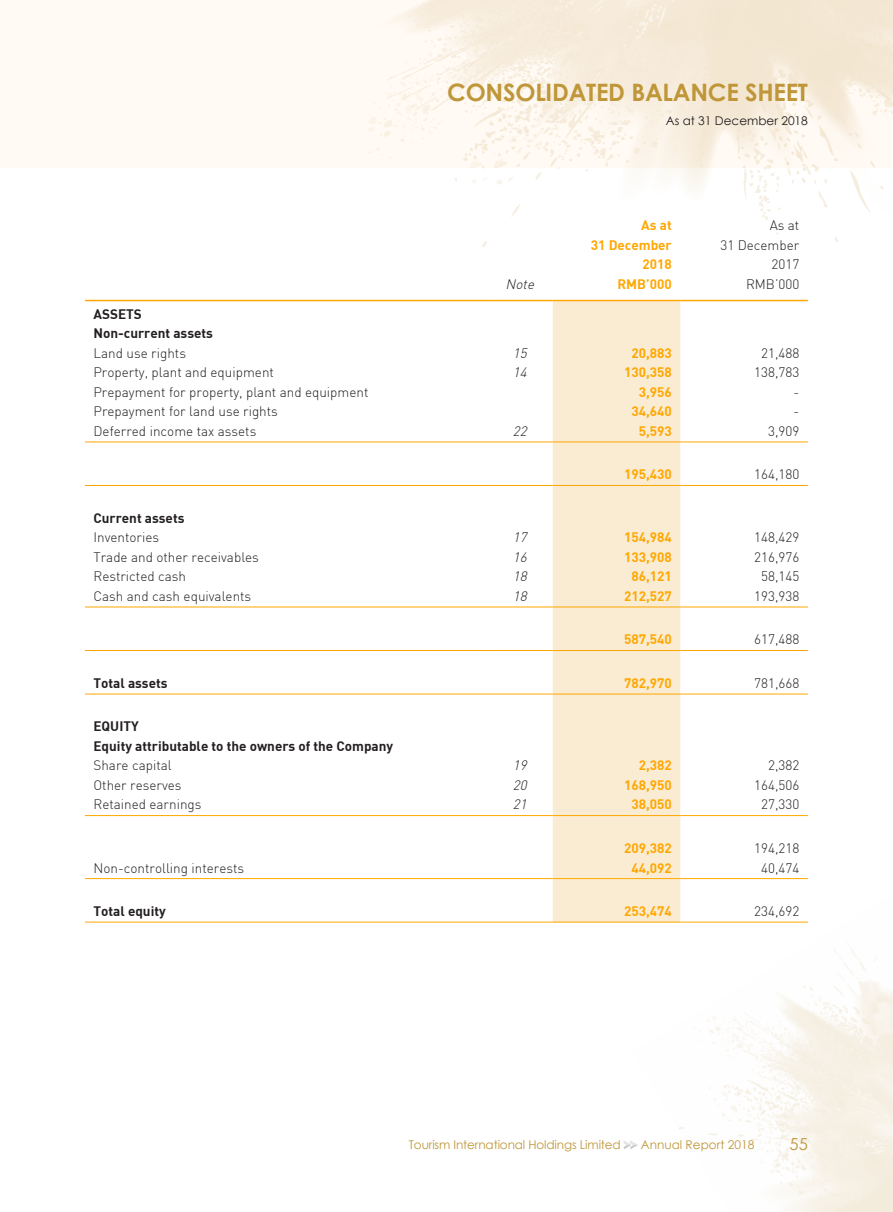
<style>
.page{position:relative;width:893px;height:1212px;background:#fff}
.page>*{position:absolute;margin:0;border:0;box-sizing:border-box;transform-origin:0 0}
.t1{font:700 24px "Century Gothic";letter-spacing:-.01em;color:#bf9638}
.t2{font:16.5px "Century Gothic";color:#bf9638}
.t3{font:13.5px "DIN Light";color:#231f20}
.t4{font:13.5px "DIN Bold";color:#ffa700}
.t5{font:13.5px/19.5px "DIN Bold";color:#231f20}
.t6{font:italic 13.5px "DIN Light";color:#231f20}
.t7{font:12px "Century Gothic";letter-spacing:-.01em;color:#bf9638}
.t8{font:12px "Century Gothic";color:#231f20}
</style>
<div class="page">
<div style="left:0;top:0;width:893px;height:168px;background:#fffaf4"></div>
<img style="left:678px;top:847px;width:215px;height:365px">
<img style="left:368px;top:0;width:525px;height:246px">
<svg style="left:624px;top:1141px;width:14px;height:8px"></svg>
<div style="left:553px;top:301px;width:127px;height:621px;background:#f9ecd3"></div>
<hr style="left:85px;top:300px;width:404px;height:1px;background:#ffa700">
<hr style="left:489px;top:300px;width:64px;height:1px;background:#ffa700">
<hr style="left:553px;top:300px;width:127px;height:1px;background:#ffa700">
<hr style="left:680px;top:300px;width:128px;height:1px;background:#ffa700">
<hr style="left:85px;top:442px;width:404px;height:1px;background:#ffa700">
<hr style="left:489px;top:442px;width:64px;height:1px;background:#ffa700">
<hr style="left:553px;top:442px;width:127px;height:1px;background:#ffa700">
<hr style="left:680px;top:442px;width:128px;height:1px;background:#ffa700">
<hr style="left:85px;top:485px;width:404px;height:1px;background:#ffa700">
<hr style="left:489px;top:485px;width:64px;height:1px;background:#ffa700">
<hr style="left:553px;top:485px;width:127px;height:1px;background:#ffa700">
<hr style="left:680px;top:485px;width:128px;height:1px;background:#ffa700">
<hr style="left:85px;top:607px;width:404px;height:1px;background:#ffa700">
<hr style="left:489px;top:607px;width:64px;height:1px;background:#ffa700">
<hr style="left:553px;top:607px;width:127px;height:1px;background:#ffa700">
<hr style="left:680px;top:607px;width:128px;height:1px;background:#ffa700">
<hr style="left:85px;top:650px;width:404px;height:1px;background:#ffa700">
<hr style="left:489px;top:650px;width:64px;height:1px;background:#ffa700">
<hr style="left:553px;top:650px;width:127px;height:1px;background:#ffa700">
<hr style="left:680px;top:650px;width:128px;height:1px;background:#ffa700">
<hr style="left:85px;top:694px;width:404px;height:1px;background:#ffa700">
<hr style="left:489px;top:694px;width:64px;height:1px;background:#ffa700">
<hr style="left:553px;top:694px;width:127px;height:1px;background:#ffa700">
<hr style="left:680px;top:694px;width:128px;height:1px;background:#ffa700">
<hr style="left:85px;top:815px;width:404px;height:1px;background:#ffa700">
<hr style="left:489px;top:815px;width:64px;height:1px;background:#ffa700">
<hr style="left:553px;top:815px;width:127px;height:1px;background:#ffa700">
<hr style="left:680px;top:815px;width:128px;height:1px;background:#ffa700">
<hr style="left:85px;top:878px;width:404px;height:1px;background:#ffa700">
<hr style="left:489px;top:878px;width:64px;height:1px;background:#ffa700">
<hr style="left:553px;top:878px;width:127px;height:1px;background:#ffa700">
<hr style="left:680px;top:878px;width:128px;height:1px;background:#ffa700">
<hr style="left:85px;top:922px;width:404px;height:1px;background:#ffa700">
<hr style="left:489px;top:922px;width:64px;height:1px;background:#ffa700">
<hr style="left:553px;top:922px;width:127px;height:1px;background:#ffa700">
<hr style="left:680px;top:922px;width:128px;height:1px;background:#ffa700">
<h1 class="t1" style="left:447px;top:74px;width:362px">CONSOLIDATED BALANCE SHEET</h1>
<p class="t8" style="left:666px;top:112px;width:144px">As at 31 December 2018</p>
<p class="t4" style="left:641px;top:216px;width:32px">As at</p>
<p class="t3" style="left:770px;top:217px;width:31px">As at</p>
<p class="t4" style="left:591px;top:236px;width:82px">31 December</p>
<p class="t3" style="left:720px;top:236px;width:80px">31 December</p>
<p class="t4" style="left:642px;top:255px;width:31px">2018</p>
<p class="t3" style="left:772px;top:256px;width:29px">2017</p>
<p class="t6" style="left:506px;top:275px;width:34px">Note</p>
<p class="t4" style="left:617px;top:275px;width:56px">RMB’000</p>
<p class="t3" style="left:746px;top:275px;width:55px">RMB’000</p>
<p class="t5" style="left:93px;top:304px;width:121px">ASSETS<br>Non-current assets</p>
<p class="t3" style="left:93px;top:345px;width:94px">Land use rights</p>
<p class="t6" style="left:513px;top:345px;width:19px">15</p>
<p class="t4" style="left:631px;top:344px;width:42px">20,883</p>
<p class="t3" style="left:761px;top:345px;width:40px">21,488</p>
<p class="t3" style="left:93px;top:364px;width:182px">Property, plant and equipment</p>
<p class="t6" style="left:513px;top:364px;width:19px">14</p>
<p class="t4" style="left:624px;top:364px;width:49px">130,358</p>
<p class="t3" style="left:754px;top:364px;width:47px">138,783</p>
<p class="t3" style="left:93px;top:384px;width:276px">Prepayment for property, plant and equipment</p>
<p class="t4" style="left:639px;top:383px;width:35px">3,956</p>
<p class="t3" style="left:794px;top:384px;width:7px">-</p>
<p class="t3" style="left:93px;top:403px;width:186px">Prepayment for land use rights</p>
<p class="t4" style="left:631px;top:403px;width:42px">34,640</p>
<p class="t3" style="left:794px;top:403px;width:7px">-</p>
<p class="t3" style="left:93px;top:423px;width:164px">Deferred income tax assets</p>
<p class="t6" style="left:513px;top:423px;width:19px">22</p>
<p class="t4" style="left:639px;top:422px;width:35px">5,593</p>
<p class="t3" style="left:768px;top:423px;width:33px">3,909</p>
<p class="t4" style="left:624px;top:466px;width:49px">195,430</p>
<p class="t3" style="left:754px;top:466px;width:47px">164,180</p>
<p class="t5" style="left:93px;top:508px;width:93px">Current assets</p>
<p class="t3" style="left:93px;top:529px;width:67px">Inventories</p>
<p class="t6" style="left:513px;top:529px;width:19px">17</p>
<p class="t4" style="left:624px;top:529px;width:49px">154,984</p>
<p class="t3" style="left:754px;top:529px;width:47px">148,429</p>
<p class="t3" style="left:93px;top:549px;width:167px">Trade and other receivables</p>
<p class="t6" style="left:513px;top:549px;width:19px">16</p>
<p class="t4" style="left:624px;top:548px;width:49px">133,908</p>
<p class="t3" style="left:754px;top:549px;width:47px">216,976</p>
<p class="t3" style="left:93px;top:568px;width:94px">Restricted cash</p>
<p class="t6" style="left:513px;top:568px;width:19px">18</p>
<p class="t4" style="left:631px;top:568px;width:42px">86,121</p>
<p class="t3" style="left:761px;top:568px;width:40px">58,145</p>
<p class="t3" style="left:93px;top:588px;width:159px">Cash and cash equivalents</p>
<p class="t6" style="left:513px;top:588px;width:19px">18</p>
<p class="t4" style="left:624px;top:587px;width:49px">212,527</p>
<p class="t3" style="left:754px;top:588px;width:47px">193,938</p>
<p class="t4" style="left:624px;top:631px;width:49px">587,540</p>
<p class="t3" style="left:754px;top:631px;width:47px">617,488</p>
<p class="t5" style="left:93px;top:673px;width:76px">Total assets</p>
<p class="t4" style="left:624px;top:674px;width:49px">782,970</p>
<p class="t3" style="left:754px;top:675px;width:47px">781,668</p>
<p class="t5" style="left:93px;top:716px;width:301px">EQUITY<br>Equity attributable to the owners of the Company</p>
<p class="t3" style="left:93px;top:757px;width:80px">Share capital</p>
<p class="t6" style="left:513px;top:757px;width:19px">19</p>
<p class="t4" style="left:639px;top:757px;width:35px">2,382</p>
<p class="t3" style="left:768px;top:757px;width:33px">2,382</p>
<p class="t3" style="left:93px;top:777px;width:90px">Other reserves</p>
<p class="t6" style="left:513px;top:777px;width:19px">20</p>
<p class="t4" style="left:624px;top:776px;width:49px">168,950</p>
<p class="t3" style="left:754px;top:777px;width:47px">164,506</p>
<p class="t3" style="left:93px;top:796px;width:110px">Retained earnings</p>
<p class="t6" style="left:513px;top:796px;width:19px">21</p>
<p class="t4" style="left:631px;top:796px;width:42px">38,050</p>
<p class="t3" style="left:761px;top:796px;width:40px">27,330</p>
<p class="t4" style="left:624px;top:839px;width:49px">209,382</p>
<p class="t3" style="left:754px;top:840px;width:47px">194,218</p>
<p class="t3" style="left:93px;top:859px;width:152px">Non-controlling interests</p>
<p class="t4" style="left:631px;top:859px;width:42px">44,092</p>
<p class="t3" style="left:761px;top:859px;width:40px">40,474</p>
<p class="t5" style="left:93px;top:901px;width:74px">Total equity</p>
<p class="t4" style="left:624px;top:902px;width:49px">253,474</p>
<p class="t3" style="left:754px;top:903px;width:47px">234,692</p>
<p class="t7" style="left:409px;top:1136px;width:213px">Tourism International Holdings Limited</p>
<p class="t7" style="left:641px;top:1136px;width:115px">Annual Report 2018</p>
<p class="t2" style="left:790px;top:1132px;width:20px">55</p>
</div>
